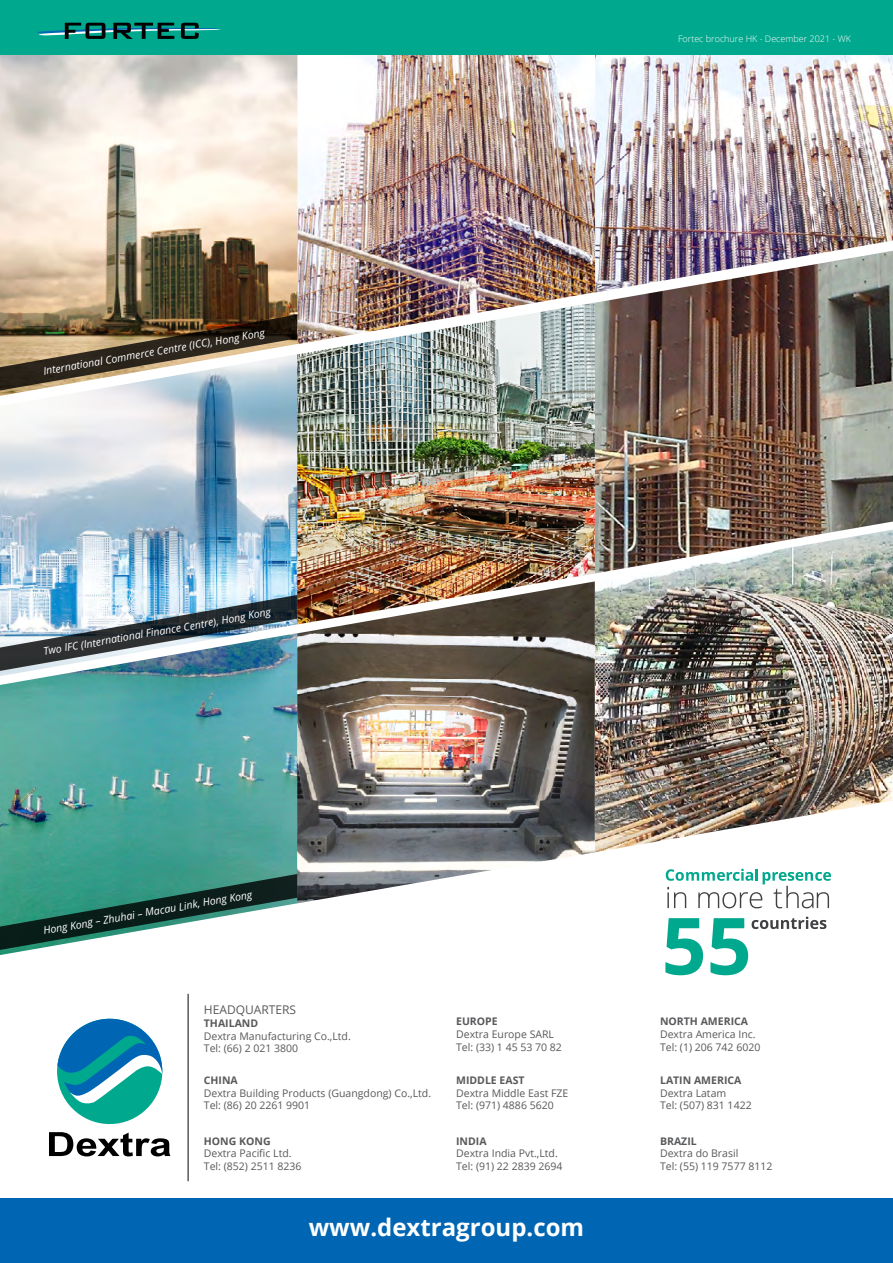
<style>
.page{position:relative;width:893px;height:1263px;background:#fff}
.page>*{position:absolute;margin:0;border:0;box-sizing:border-box;transform-origin:0 0}
.t1{font:700 24px "Open Sans";color:#fff}
.t2{font:12px "Open Sans";color:#58595b}
.t3{font:10.5px/12.6px "Open Sans";color:#58595b}
.t4{font:italic 10.5px "Open Sans";color:#fff}
.t5{font:700 10.5px "Open Sans";color:#58595b}
.t6{font:300 9px "Open Sans";color:#fff}
</style>
<div class="page">
<img style="left:0;top:54px;width:298px;height:261px">
<img style="left:595px;top:292px;width:298px;height:238px">
<img style="left:595px;top:530px;width:298px;height:322px">
<img style="left:298px;top:54px;width:297px;height:248px">
<img style="left:297px;top:302px;width:298px;height:279px">
<img style="left:297px;top:581px;width:298px;height:322px">
<img style="left:595px;top:54px;width:298px;height:238px">
<img style="left:0;top:393px;width:297px;height:202px">
<img style="left:0;top:673px;width:297px;height:282px">
<div style="left:0;top:0;width:893px;height:54px;background:#00a88e"></div>
<div style="left:0;top:1198px;width:893px;height:65px;background:#0066b3"></div>
<svg style="left:666px;top:869px;width:165px;height:39px"></svg>
<svg style="left:665px;top:918px;width:38px;height:57px"></svg>
<svg style="left:710px;top:917px;width:116px;height:58px"></svg>
<img style="left:0;top:595px;width:297px;height:78px">
<svg style="left:0;top:874px;width:297px;height:78px"></svg>
<img style="left:0;top:315px;width:297px;height:78px">
<svg style="left:37px;top:23px;width:184px;height:16px"></svg>
<hr style="left:187px;top:994px;width:2px;height:187px;background:#58595b">
<div style="left:57px;top:1019px;width:105px;height:105px;background:#00a88e;border-radius:50%"></div>
<svg style="left:57px;top:1019px;width:105px;height:85px"></svg>
<svg style="left:49px;top:1132px;width:121px;height:24px"></svg>
<p class="t6" style="left:678px;top:33px;width:174px">Fortec brochure HK - December 2021 - WK</p>
<p class="t4" style="left:42px;top:364px;width:226px;rotate:-10deg">International Commerce Centre (ICC), Hong Kong</p>
<p class="t4" style="left:42px;top:644px;width:232px;rotate:-10deg">Two IFC (International Finance Centre), Hong Kong</p>
<p class="t4" style="left:42px;top:923px;width:213px;rotate:-10deg">Hong Kong – Zhuhai – Macau Link, Hong Kong</p>
<p class="t2" style="left:204px;top:1002px;width:94px">HEADQUARTERS</p>
<p class="t5" style="left:204px;top:1016px;width:56px">THAILAND</p>
<p class="t3" style="left:204px;top:1029px;width:148px">Dextra Manufacturing Co.,Ltd.<br>Tel: (66) 2 021 3800</p>
<p class="t5" style="left:204px;top:1073px;width:35px">CHINA</p>
<p class="t3" style="left:204px;top:1086px;width:229px">Dextra Building Products (Guangdong) Co.,Ltd.<br>Tel: (86) 20 2261 9901</p>
<p class="t5" style="left:204px;top:1133px;width:68px">HONG KONG</p>
<p class="t3" style="left:204px;top:1147px;width:99px">Dextra Pacific Ltd.<br>Tel: (852) 2511 8236</p>
<p class="t5" style="left:456px;top:1014px;width:43px">EUROPE</p>
<p class="t3" style="left:456px;top:1028px;width:107px">Dextra Europe SARL<br>Tel: (33) 1 45 53 70 82</p>
<p class="t5" style="left:456px;top:1073px;width:70px">MIDDLE EAST</p>
<p class="t3" style="left:456px;top:1086px;width:114px">Dextra Middle East FZE<br>Tel: (971) 4886 5620</p>
<p class="t5" style="left:456px;top:1133px;width:32px">INDIA</p>
<p class="t3" style="left:456px;top:1147px;width:108px">Dextra India Pvt.,Ltd.<br>Tel: (91) 22 2839 2694</p>
<h1 class="t1" style="left:309px;top:1210px;width:277px">www.dextragroup.com</h1>
<p class="t5" style="left:660px;top:1014px;width:90px">NORTH AMERICA</p>
<p class="t3" style="left:660px;top:1028px;width:102px">Dextra America Inc.<br>Tel: (1) 206 742 6020</p>
<p class="t5" style="left:660px;top:1073px;width:83px">LATIN AMERICA</p>
<p class="t3" style="left:660px;top:1086px;width:93px">Dextra Latam<br>Tel: (507) 831 1422</p>
<p class="t5" style="left:660px;top:1133px;width:38px">BRAZIL</p>
<p class="t3" style="left:660px;top:1147px;width:114px">Dextra do Brasil<br>Tel: (55) 119 7577 8112</p>
</div>
